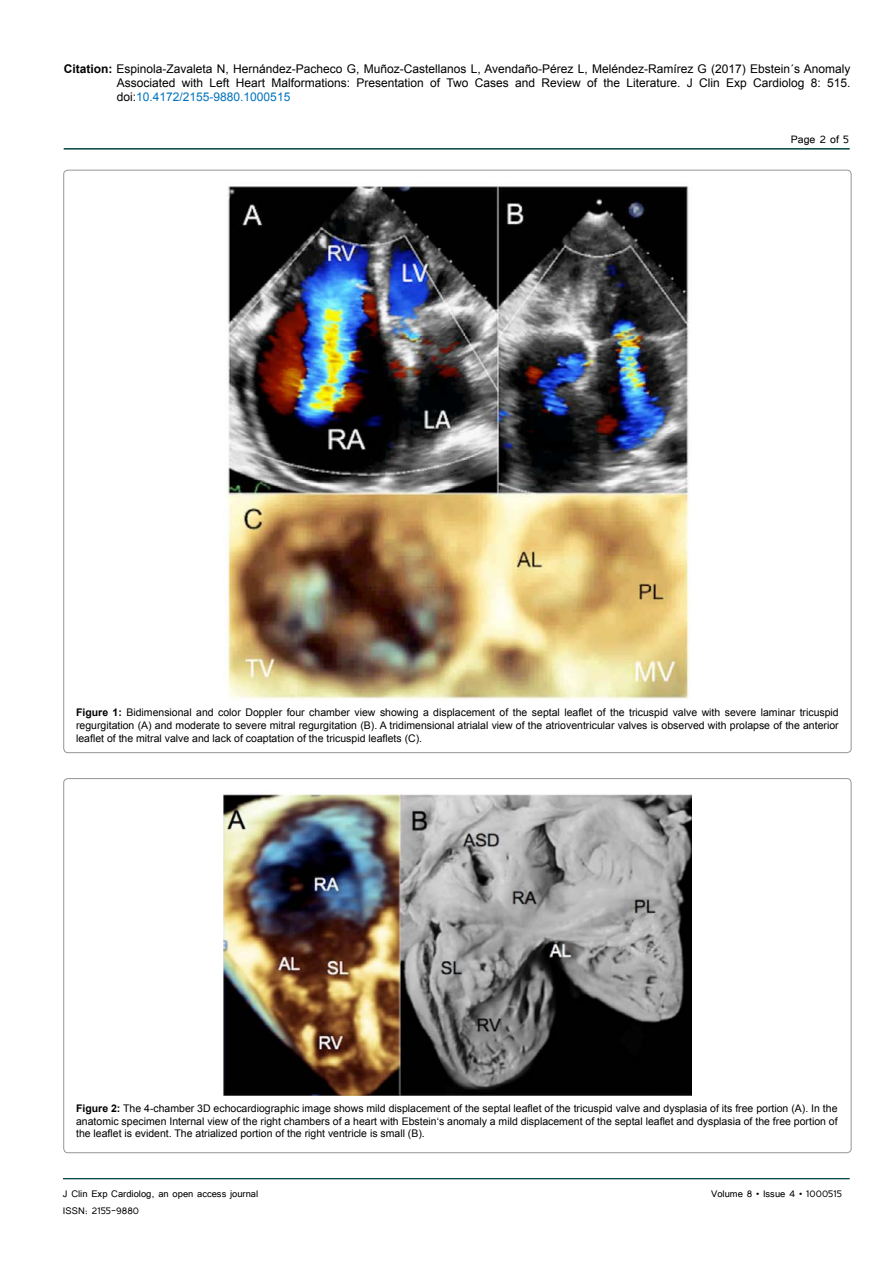
<style>
.page{position:relative;width:893px;height:1263px;background:#fff}
.page>*{position:absolute;margin:0;border:0;box-sizing:border-box;transform-origin:0 0}
.t1{font:13.5px "Tunga";color:#000}
.t2{font:12px/14.4px "Arial";color:#000;text-align:justify}
.t3{font:12px "Tunga";color:#000}
.t4{font:10.5px/12.6px "Arial";color:#000;text-align:justify}
.s1{font-weight:700}
.s2{color:#0072bc}
</style>
<div class="page">
<hr style="left:64px;top:148px;width:786px;height:2px;background:#004440">
<hr style="left:63px;top:1178px;width:787px;height:1px;background:#004440">
<img style="left:226px;top:186px;width:463px;height:514px">
<img style="left:224px;top:793px;width:467px;height:303px">
<p class="t2" style="left:117px;top:61px;width:735px;text-indent:-53px"><span class="s1">Citation:</span> Espinola-Zavaleta N, Hernández-Pacheco G, Muñoz-Castellanos L, Avendaño-Pérez L, Meléndez-Ramírez G (2017) Ebstein´s Anomaly Associated with Left Heart Malformations: Presentation of Two Cases and Review of the Literature. J Clin Exp Cardiolog 8: 515. doi:<span class="s2">10.4172/2155-9880.1000515</span></p>
<p class="t1" style="left:791px;top:131px;width:60px">Page 2 of 5</p>
<p class="t4" style="left:76px;top:706px;width:764px"><span class="s1">Figure 1:</span> Bidimensional and color Doppler four chamber view showing a displacement of the septal leaflet of the tricuspid valve with severe laminar tricuspid regurgitation (A) and moderate to severe mitral regurgitation (B). A tridimensional atrialal view of the atrioventricular valves is observed with prolapse of the anterior leaflet of the mitral valve and lack of coaptation of the tricuspid leaflets (C).</p>
<p class="t4" style="left:76px;top:1102px;width:763px"><span class="s1">Figure 2:</span> The 4-chamber 3D echocardiographic image shows mild displacement of the septal leaflet of the tricuspid valve and dysplasia of its free portion (A). In the anatomic specimen Internal view of the right chambers of a heart with Ebstein‘s anomaly a mild displacement of the septal leaflet and dysplasia of the free portion of the leaflet is evident. The atrialized portion of the right ventricle is small (B).</p>
<p class="t3" style="left:63px;top:1186px;width:197px">J Clin Exp Cardiolog, an open access journal</p>
<p class="t3" style="left:711px;top:1186px;width:132px">Volume 8 • Issue 4 • 1000515</p>
<p class="t3" style="left:63px;top:1203px;width:78px">ISSN: 2155-9880</p>
</div>
